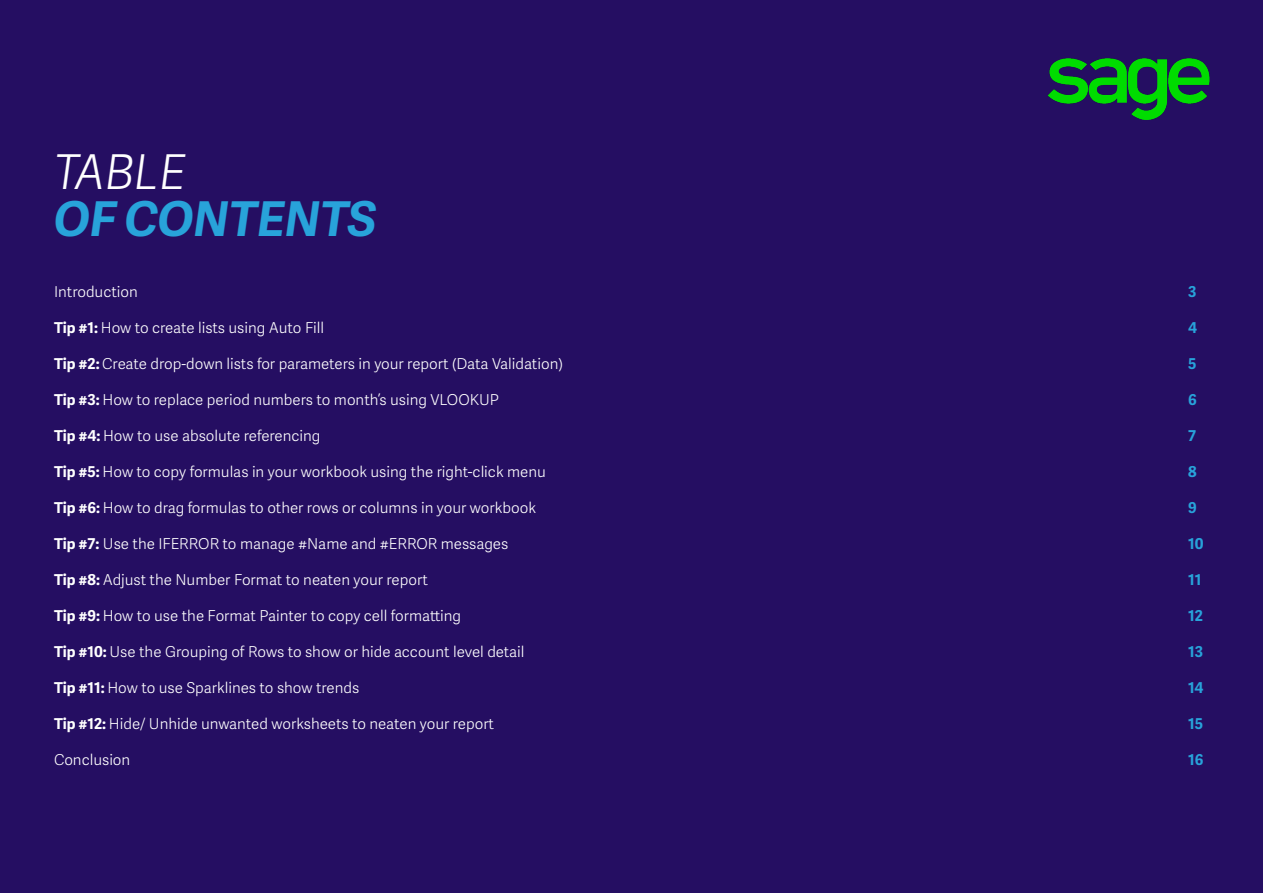
<style>
.page{position:relative;width:1263px;height:893px;background:#250e62}
.page>*{position:absolute;margin:0;border:0;box-sizing:border-box;transform-origin:0 0}
.t1{font:italic 700 48px "Adelle Sans SAGE";color:#28a3da}
.t2{font:italic 48px "Adelle Sans SAGE Lt";color:#fff}
.t3{font:15px "Adelle Sans SAGE Lt";color:#fff}
.t4{font:700 15px "Adelle Sans SAGE";color:#28a3da}
.s1{font-family:"Adelle Sans SAGE";font-weight:700}
</style>
<div class="page">
<img style="left:1047px;top:58px;width:163px;height:62px">
<h1 class="t2" style="left:54px;top:138px;width:133px">TABLE</h1>
<h1 class="t1" style="left:54px;top:185px;width:324px">OF CONTENTS</h1>
<p class="t3" style="left:54px;top:281px;width:85px">Introduction</p>
<p class="t4" style="left:1188px;top:281px;width:10px">3</p>
<p class="t3" style="left:54px;top:317px;width:272px"><span class="s1">Tip #1:</span> How to create lists using Auto Fill</p>
<p class="t4" style="left:1188px;top:317px;width:10px">4</p>
<p class="t3" style="left:54px;top:353px;width:510px"><span class="s1">Tip #2:</span> Create drop-down lists for parameters in your report (Data Validation)</p>
<p class="t4" style="left:1188px;top:353px;width:10px">5</p>
<p class="t3" style="left:54px;top:389px;width:446px"><span class="s1">Tip #3:</span> How to replace period numbers to month’s using VLOOKUP</p>
<p class="t4" style="left:1188px;top:389px;width:10px">6</p>
<p class="t3" style="left:54px;top:425px;width:268px"><span class="s1">Tip #4:</span> How to use absolute referencing</p>
<p class="t4" style="left:1188px;top:425px;width:9px">7</p>
<p class="t3" style="left:54px;top:461px;width:493px"><span class="s1">Tip #5:</span> How to copy formulas in your workbook using the right-click menu</p>
<p class="t4" style="left:1188px;top:461px;width:10px">8</p>
<p class="t3" style="left:54px;top:497px;width:484px"><span class="s1">Tip #6:</span> How to drag formulas to other rows or columns in your workbook</p>
<p class="t4" style="left:1188px;top:497px;width:10px">9</p>
<p class="t3" style="left:54px;top:533px;width:456px"><span class="s1">Tip #7:</span> Use the IFERROR to manage #Name and #ERROR messages</p>
<p class="t4" style="left:1188px;top:533px;width:17px">10</p>
<p class="t3" style="left:54px;top:569px;width:375px"><span class="s1">Tip #8:</span> Adjust the Number Format to neaten your report</p>
<p class="t4" style="left:1188px;top:569px;width:15px">11</p>
<p class="t3" style="left:54px;top:605px;width:409px"><span class="s1">Tip #9:</span> How to use the Format Painter to copy cell formatting</p>
<p class="t4" style="left:1188px;top:605px;width:16px">12</p>
<p class="t3" style="left:54px;top:641px;width:472px"><span class="s1">Tip #10:</span> Use the Grouping of Rows to show or hide account level detail</p>
<p class="t4" style="left:1188px;top:641px;width:16px">13</p>
<p class="t3" style="left:54px;top:677px;width:307px"><span class="s1">Tip #11:</span> How to use Sparklines to show trends</p>
<p class="t4" style="left:1188px;top:677px;width:17px">14</p>
<p class="t3" style="left:54px;top:713px;width:442px"><span class="s1">Tip #12:</span> Hide/ Unhide unwanted worksheets to neaten your report</p>
<p class="t4" style="left:1188px;top:713px;width:17px">15</p>
<p class="t3" style="left:54px;top:749px;width:78px">Conclusion</p>
<p class="t4" style="left:1188px;top:749px;width:17px">16</p>
</div>
